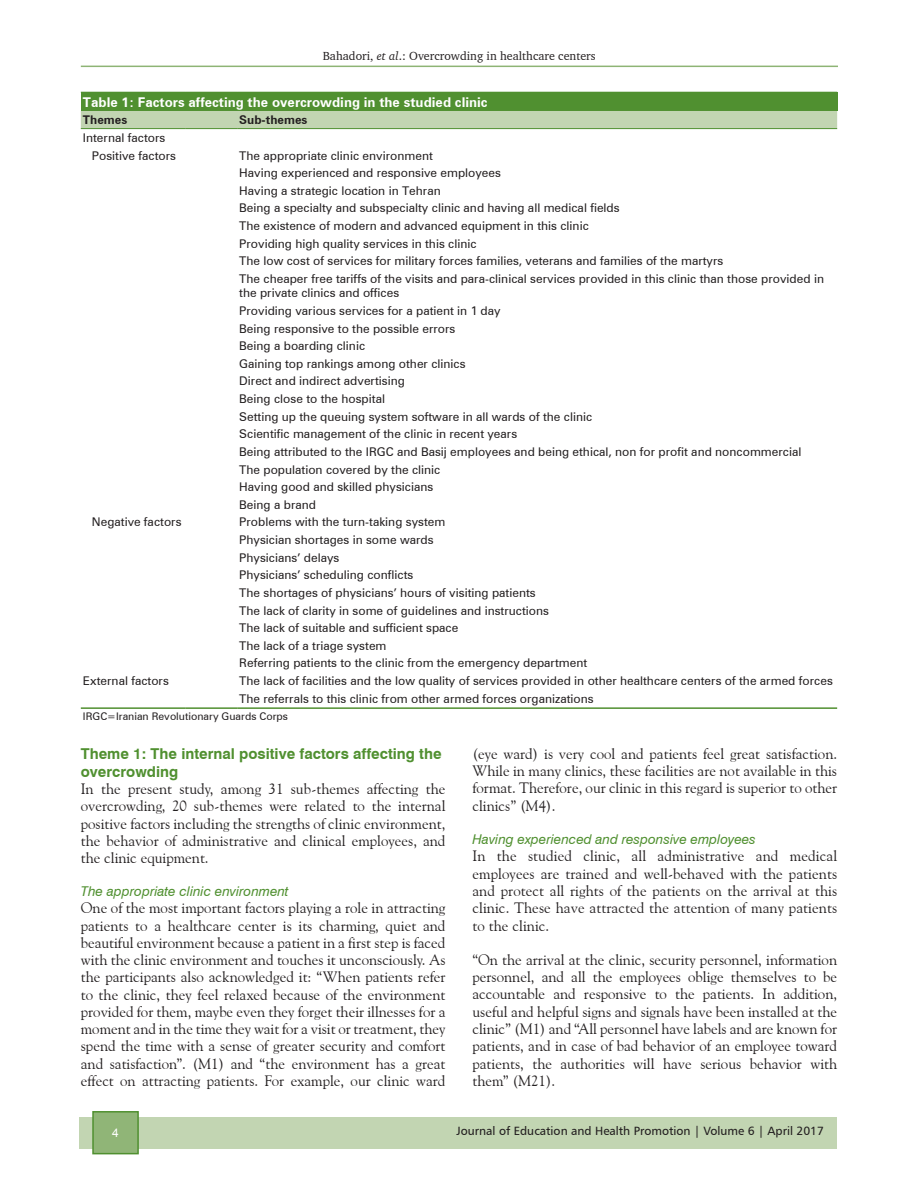
<style>
.page{position:relative;width:918px;height:1188px;background:#fff}
.page>*{position:absolute;margin:0;border:0;box-sizing:border-box;transform-origin:0 0}
.TX{font:15px/17.2px "Goudy Old Style BT";color:#231f20;text-align:justify}
.t1{font:700 15px/18px "Swiss 721 BT";color:#509030}
.t2{font:italic 13.5px "Swiss 721 BT";color:#509030}
.TT{font:700 13.5px "Zurich BT";color:#fff}
.TB{font:12px/14.4px "Zurich BT";color:#231f20}
.TBL{font:12px "Zurich BT";color:#231f20}
.t3{font:12px "Humanist 777 BT Roman B";color:#231f20}
.t4{font:12px "Charter BT";color:#231f20}
.TCH{font:700 12px "Zurich BT";color:#231f20}
.t5{font:12px "Arial";color:#fff}
.TFN{font:10.5px "Zurich BT";color:#231f20}
.s1{font-style:italic}
</style>
<div class="page">
<div style="left:80px;top:1117px;width:757px;height:31px;background:#c2d5b2"></div>
<div style="left:92px;top:1111px;width:47px;height:43px;background:#90b577;border:2px solid #509030"></div>
<hr style="left:81px;top:66px;width:757px;height:1px;background:#8eb475">
<div style="left:81px;top:92px;width:756px;height:19px;background:#509030"></div>
<div style="left:81px;top:111px;width:756px;height:17px;background:#c2d5b2"></div>
<hr style="left:81px;top:707px;width:105px;height:2px;background:#509030">
<hr style="left:186px;top:707px;width:51px;height:2px;background:#509030">
<hr style="left:237px;top:707px;width:600px;height:2px;background:#509030">
<hr style="left:81px;top:128px;width:105px;height:1px;background:#509030">
<hr style="left:186px;top:128px;width:51px;height:1px;background:#509030">
<hr style="left:237px;top:128px;width:600px;height:1px;background:#509030">
<p class="t4" style="left:323px;top:49px;width:274px">Bahadori, <span class="s1">et al</span>.: Overcrowding in healthcare centers</p>
<p class="TT" style="left:83px;top:94px;width:406px">Table 1: Factors affecting the overcrowding in the studied clinic</p>
<p class="TCH" style="left:83px;top:113px;width:46px">Themes</p>
<p class="TCH" style="left:239px;top:113px;width:70px">Sub‑themes</p>
<p class="TB" style="left:83px;top:130px;width:84px">Internal factors</p>
<p class="TB" style="left:92px;top:148px;width:86px">Positive factors</p>
<p class="TB" style="left:239px;top:148px;width:195px">The appropriate clinic environment</p>
<p class="TB" style="left:239px;top:166px;width:263px">Having experienced and responsive employees</p>
<p class="TB" style="left:239px;top:183px;width:203px">Having a strategic location in Tehran</p>
<p class="TB" style="left:239px;top:201px;width:382px">Being a specialty and subspecialty clinic and having all medical fields</p>
<p class="TB" style="left:239px;top:219px;width:351px">The existence of modern and advanced equipment in this clinic</p>
<p class="TB" style="left:239px;top:236px;width:239px">Providing high quality services in this clinic</p>
<p class="TB" style="left:239px;top:254px;width:486px">The low cost of services for military forces families, veterans and families of the martyrs</p>
<p class="TB" style="left:239px;top:271px;width:586px">The cheaper free tariffs of the visits and para‑clinical services provided in this clinic than those provided in the private clinics and offices</p>
<p class="TB" style="left:239px;top:303px;width:263px">Providing various services for a patient in 1 day</p>
<p class="TB" style="left:239px;top:321px;width:218px">Being responsive to the possible errors</p>
<p class="TB" style="left:239px;top:339px;width:127px">Being a boarding clinic</p>
<p class="TB" style="left:239px;top:356px;width:228px">Gaining top rankings among other clinics</p>
<p class="TB" style="left:239px;top:374px;width:167px">Direct and indirect advertising</p>
<p class="TB" style="left:239px;top:392px;width:147px">Being close to the hospital</p>
<p class="TB" style="left:239px;top:409px;width:355px">Setting up the queuing system software in all wards of the clinic</p>
<p class="TB" style="left:239px;top:427px;width:280px">Scientific management of the clinic in recent years</p>
<p class="TB" style="left:239px;top:444px;width:564px">Being attributed to the IRGC and Basij employees and being ethical, non for profit and noncommercial</p>
<p class="TB" style="left:239px;top:462px;width:203px">The population covered by the clinic</p>
<p class="TB" style="left:239px;top:480px;width:196px">Having good and skilled physicians</p>
<p class="TB" style="left:239px;top:497px;width:78px">Being a brand</p>
<p class="TB" style="left:92px;top:515px;width:91px">Negative factors</p>
<p class="TB" style="left:239px;top:515px;width:208px">Problems with the turn‑taking system</p>
<p class="TB" style="left:239px;top:532px;width:196px">Physician shortages in some wards</p>
<p class="TB" style="left:239px;top:550px;width:102px">Physicians’ delays</p>
<p class="TB" style="left:239px;top:568px;width:176px">Physicians’ scheduling conflicts</p>
<p class="TB" style="left:239px;top:585px;width:298px">The shortages of physicians’ hours of visiting patients</p>
<p class="TB" style="left:239px;top:603px;width:311px">The lack of clarity in some of guidelines and instructions</p>
<p class="TB" style="left:239px;top:621px;width:221px">The lack of suitable and sufficient space</p>
<p class="TB" style="left:239px;top:638px;width:149px">The lack of a triage system</p>
<p class="TB" style="left:239px;top:656px;width:350px">Referring patients to the clinic from the emergency department</p>
<p class="TB" style="left:83px;top:673px;width:88px">External factors</p>
<p class="TB" style="left:239px;top:673px;width:595px">The lack of facilities and the low quality of services provided in other healthcare centers of the armed forces</p>
<p class="TBL" style="left:239px;top:691px;width:356px">The referrals to this clinic from other armed forces organizations</p>
<p class="TFN" style="left:83px;top:710px;width:207px">IRGC=Iranian Revolutionary Guards Corps</p>
<h2 class="t1" style="left:81px;top:744px;width:362px">Theme 1: The internal positive factors affecting the overcrowding</h2>
<p class="TX" style="left:81px;top:780px;width:366px">In the present study, among 31 sub‑themes affecting the overcrowding, 20 sub‑themes were related to the internal positive factors including the strengths of clinic environment, the behavior of administrative and clinical employees, and the clinic equipment.</p>
<h3 class="t2" style="left:81px;top:883px;width:209px">The appropriate clinic environment</h3>
<p class="TX" style="left:81px;top:899px;width:366px">One of the most important factors playing a role in attracting patients to a healthcare center is its charming, quiet and beautiful environment because a patient in a first step is faced with the clinic environment and touches it unconsciously. As the participants also acknowledged it: “When patients refer to the clinic, they feel relaxed because of the environment provided for them, maybe even they forget their illnesses for a moment and in the time they wait for a visit or treatment, they spend the time with a sense of greater security and comfort and satisfaction”. (M1) and “the environment has a great effect on attracting patients. For example, our clinic ward</p>
<p class="TX" style="left:472px;top:745px;width:366px">(eye ward) is very cool and patients feel great satisfaction.<br>While in many clinics, these facilities are not available in this format. Therefore, our clinic in this regard is superior to other clinics” (M4).</p>
<h3 class="t2" style="left:472px;top:831px;width:285px">Having experienced and responsive employees</h3>
<p class="TX" style="left:472px;top:847px;width:366px">In the studied clinic, all administrative and medical employees are trained and well‑behaved with the patients and protect all rights of the patients on the arrival at this clinic. These have attracted the attention of many patients to the clinic.</p>
<p class="TX" style="left:472px;top:951px;width:366px">“On the arrival at the clinic, security personnel, information personnel, and all the employees oblige themselves to be accountable and responsive to the patients. In addition, useful and helpful signs and signals have been installed at the clinic” (M1) and “All personnel have labels and are known for patients, and in case of bad behavior of an employee toward patients, the authorities will have serious behavior with them” (M21).</p>
<p class="t5" style="left:112px;top:1125px;width:8px">4</p>
<p class="t3" style="left:456px;top:1123px;width:369px">Journal of Education and Health Promotion | Volume 6 | April 2017</p>
</div>
